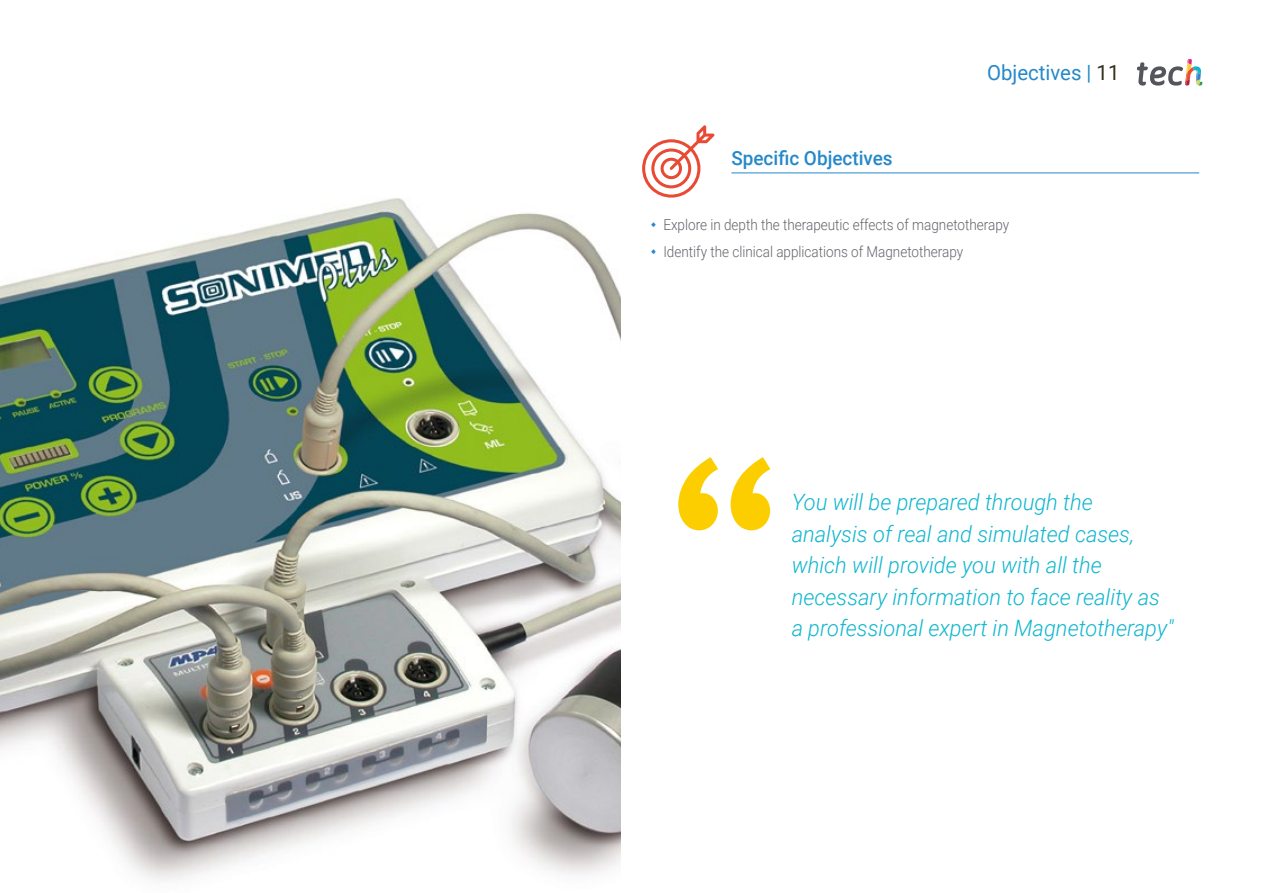
<style>
.page{position:relative;width:1263px;height:893px;background:#fff}
.page>*{position:absolute;margin:0;border:0;box-sizing:border-box;transform-origin:0 0}
.t1{font:italic 300 22.5px/31.5px "Roboto";color:#0fb6cf}
.t2{font:21px "Roboto";color:#2488c9}
.t3{font:500 19.5px "Roboto";color:#2488c9}
.t4{font:300 15px/26.7px "Roboto";color:#61646a;scale:.9 1}
.s1{color:#312e20}
</style>
<div class="page">
<img style="left:0;top:198px;width:621px;height:683px">
<hr style="left:731px;top:173px;width:468px;height:1px;background:#2488c9">
<svg style="left:642px;top:125px;width:72px;height:73px"></svg>
<svg style="left:1137px;top:59px;width:65px;height:27px"></svg>
<svg style="left:678px;top:457px;width:92px;height:73px"></svg>
<p class="t3" style="left:731px;top:144px;width:163px">Specific Objectives</p>
<p class="t2" style="left:987px;top:57px;width:134px">Objectives | <span class="s1">11</span></p>
<p class="t4" style="left:663px;top:211px;width:386px">Explore in depth the therapeutic effects of magnetotherapy<br>Identify the clinical applications of Magnetotherapy</p>
<p class="t1" style="left:792px;top:485px;width:383px">You will be prepared through the analysis of real and simulated cases, which will provide you with all the necessary information to face reality as a professional expert in Magnetotherapy"</p>
</div>
